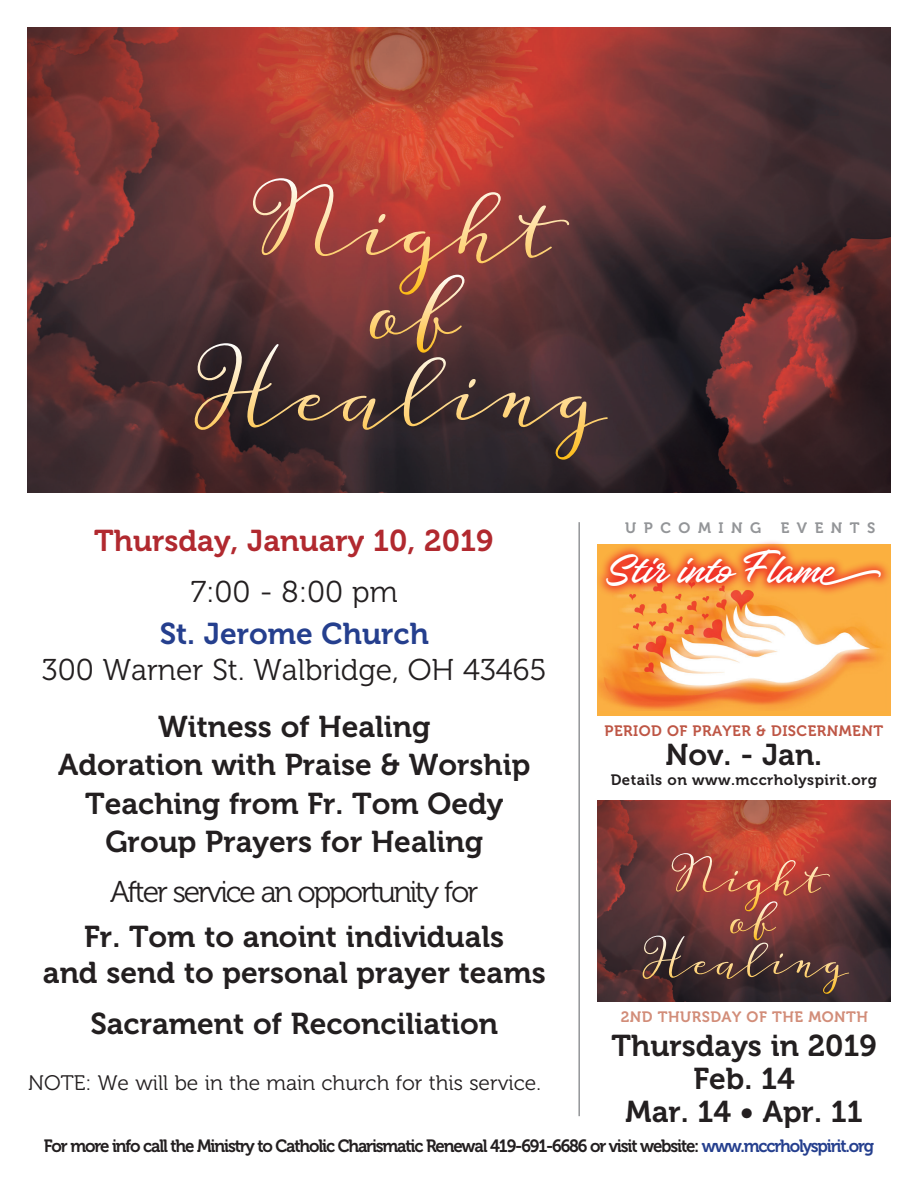
<style>
.page{position:relative;width:918px;height:1188px;background:#fff}
.page>*{position:absolute;margin:0;border:0;box-sizing:border-box;transform-origin:0 0}
.t1{font:39.45px "Hangbird";color:#fff}
.t2{font:30px/38.1px "Museo 700";color:#231f20;text-align:center}
.t3{font:30px "Museo 300";color:#231f20}
.t4{font:30px "Museo 300";letter-spacing:-.07em;color:#231f20}
.t5{font:30px "Museo 700";color:#b1292f}
.t6{font:30px "Museo 700";color:#253f8e}
.t7{font:21px "Museo 300";color:#231f20}
.t8{font:17.7px "Museo 700";letter-spacing:-.07em;color:#231f20;scale:.95 1}
.t9{font:15px "Museo 700";letter-spacing:.03em;color:#231f20}
.t10{font:15px "Museo 700";letter-spacing:.03em;color:#be5645}
.t11{font:15px "Museo 700";letter-spacing:.03em;color:#d28d79}
.t12{font:15px "Museo 700";letter-spacing:.5em;color:#939598}
.s1{color:#253f8e}
</style>
<div class="page">
<img style="left:27px;top:27px;width:864px;height:465px">
<svg style="left:191px;top:343px;width:417px;height:118px;background:#4c3835"></svg>
<svg style="left:251px;top:178px;width:318px;height:175px;background:#8c453e"></svg>
<div style="left:598px;top:544px;width:293px;height:172px;background:#fbb03f"></div>
<img style="left:598px;top:597px;width:284px;height:113px">
<img style="left:598px;top:801px;width:293px;height:200px">
<svg style="left:641px;top:853px;width:208px;height:142px;background:#78403a"></svg>
<hr style="left:578px;top:522px;width:2px;height:594px;background:#939598">
<div style="left:596px;top:539px;width:296px;height:58px;background:#ee1d23;opacity:.95"></div>
<p class="t5" style="left:94px;top:524px;width:401px">Thursday, January 10, 2019</p>
<p class="t3" style="left:191px;top:576px;width:209px">7:00 - 8:00 pm</p>
<p class="t6" style="left:160px;top:617px;width:271px">St. Jerome Church</p>
<p class="t3" style="left:42px;top:654px;width:506px">300 Warner St. Walbridge, OH 43465</p>
<p class="t2" style="left:58px;top:708px;width:474px">Witness of Healing<br>Adoration with Praise &amp; Worship<br>Teaching from Fr. Tom Oedy<br>Group Prayers for Healing</p>
<p class="t4" style="left:110px;top:876px;width:370px">After service an opportunity for</p>
<p class="t2" style="left:43px;top:919px;width:504px;line-height:36px">Fr. Tom to anoint individuals<br>and send to personal prayer teams</p>
<p class="t2" style="left:90px;top:1005px;width:409px">Sacrament of Reconciliation</p>
<p class="t7" style="left:28px;top:1072px;width:514px">NOTE: We will be in the main church for this service.</p>
<p class="t12" style="left:625px;top:520px;width:138px">UPCOMING</p>
<p class="t12" style="left:781px;top:520px;width:96px">EVENTS</p>
<h1 class="t1" style="left:606px;top:538px;width:277px">Stir into Ftame</h1>
<p class="t10" style="left:605px;top:723px;width:280px">PERIOD OF PRAYER &amp; DISCERNMENT</p>
<p class="t9" style="left:611px;top:771px;width:268px">Details on www.mccrholyspirit.org</p>
<p class="t2" style="left:666px;top:736px;width:158px">Nov. - Jan.</p>
<p class="t11" style="left:621px;top:1009px;width:249px">2ND THURSDAY OF THE MONTH</p>
<p class="t2" style="left:612px;top:1029px;width:267px;line-height:33px">Thursdays in 2019<br>Feb. 14<br>Mar. 14 • Apr. 11</p>
<p class="t8" style="left:44px;top:1136px;width:875px">For more info call the Ministry to Catholic Charismatic Renewal 419-691-6686 or visit website: <span class="s1">www.mccrholyspirit.org</span></p>
</div>
